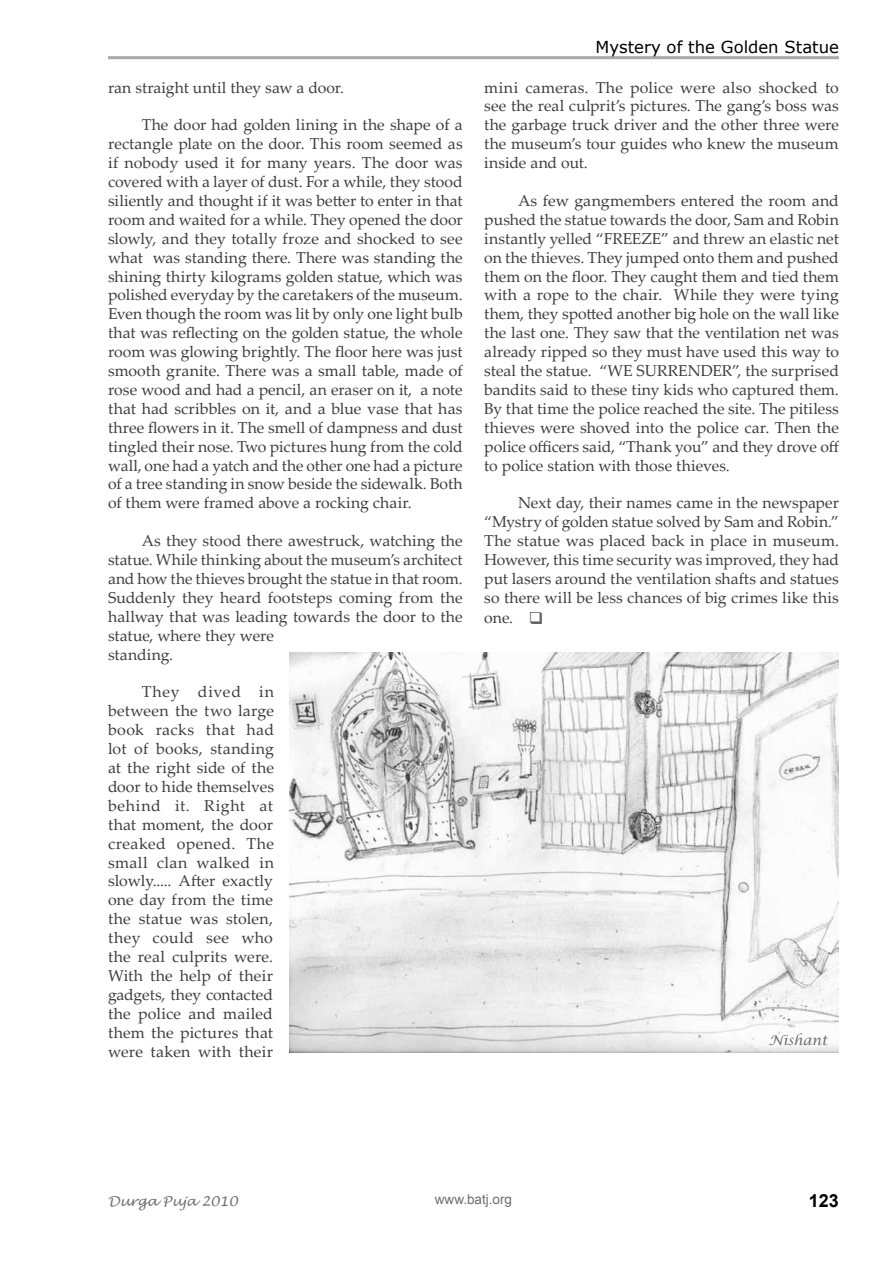
<style>
.page{position:relative;width:893px;height:1263px;background:#fff}
.page>*{position:absolute;margin:0;border:0;box-sizing:border-box;transform-origin:0 0}
.t1{font:700 18px "Arial";color:#000}
.t2{font:16.5px "Verdana";color:#000}
.t3{font:15.75px/18.9px "Palatino Linotype";letter-spacing:.005em;color:#3d3c3e;text-align:justify}
.t4{font:italic 13.5px "Lucida Handwriting";color:#6d6e71}
.t5{font:13.5px "Arial";color:#6d6e71}
.t6{font:italic 13.5px "Lucida Calligraphy";color:#6b6c6f}
.s1{color:#636466}
</style>
<div class="page">
<hr style="left:108px;top:56px;width:731px;height:3px;background:#a7a9ac">
<img style="left:289px;top:653px;width:550px;height:400px">
<p class="t3" style="left:108px;top:77px;width:238px">ran straight until they saw a door.</p>
<p class="t3" style="left:108px;top:115px;width:356px;text-indent:34px">The door had golden lining in the shape of a rectangle plate on the door. This room seemed as if nobody used it for many years. The door was covered with a layer of dust. For a while, they stood siliently and thought if it was better to enter in that room and waited for a while. They opened the door slowly, and they totally froze and shocked to see what was standing there. There was standing the shining thirty kilograms golden statue, which was polished everyday by the caretakers of the museum.<br>Even though the room was lit by only one light bulb that was reflecting on the golden statue, the whole room was glowing brightly. The floor here was just smooth granite. There was a small table, made of rose wood and had a pencil, an eraser on it, a note that had scribbles on it, and a blue vase that has three flowers in it. The smell of dampness and dust tingled their nose. Two pictures hung from the cold wall, one had a yatch and the other one had a picture of a tree standing in snow beside the sidewalk. Both of them were framed above a rocking chair.</p>
<p class="t3" style="left:108px;top:531px;width:356px;text-align:left;text-indent:34px">As they stood there awestruck, watching the statue. While thinking about the museum’s architect and how the thieves brought the statue in that room.<br>Suddenly they heard footsteps coming from the hallway that was leading towards the door to the statue, where they were<br>standing.</p>
<p class="t3" style="left:108px;top:682px;width:168px;text-indent:34px">They dived in between the two large book racks that had lot of books, standing at the right side of the door to hide themselves behind it. Right at that moment, the door creaked opened. The small clan walked in slowly..... After exactly one day from the time the statue was stolen, they could see who the real culprits were.<br>With the help of their gadgets, they contacted the police and mailed them the pictures that were taken with their</p>
<p class="t2" style="left:595px;top:36px;width:245px">Mystery of the Golden Statue</p>
<p class="t3" style="left:484px;top:77px;width:356px">mini cameras. The police were also shocked to see the real culprit’s pictures. The gang’s boss was the garbage truck driver and the other three were the museum’s tour guides who knew the museum inside and out.</p>
<p class="t3" style="left:484px;top:191px;width:356px;text-indent:34px">As few gangmembers entered the room and pushed the statue towards the door, Sam and Robin instantly yelled “FREEZE” and threw an elastic net on the thieves. They jumped onto them and pushed them on the floor. They caught them and tied them with a rope to the chair. While they were tying them, they spotted another big hole on the wall like the last one. They saw that the ventilation net was already ripped so they must have used this way to steal the statue. “WE SURRENDER”, the surprised bandits said to these tiny kids who captured them.<br>By that time the police reached the site. The pitiless thieves were shoved into the police car. Then the police officers said, “Thank you” and they drove off to police station with those thieves.</p>
<p class="t3" style="left:484px;top:493px;width:356px;text-indent:34px">Next day, their names came in the newspaper “Mystry of golden statue solved by Sam and Robin.” The statue was placed back in place in museum.<br>However, this time security was improved, they had put lasers around the ventilation shafts and statues so there will be less chances of big crimes like this one. <span class="s1">❑</span></p>
<p class="t6" style="left:769px;top:1032px;width:60px">Nishant</p>
<p class="t4" style="left:108px;top:1193px;width:131px">Durga Puja 2010</p>
<p class="t5" style="left:435px;top:1190px;width:79px">www.batj.org</p>
<p class="t1" style="left:809px;top:1189px;width:32px">123</p>
</div>
